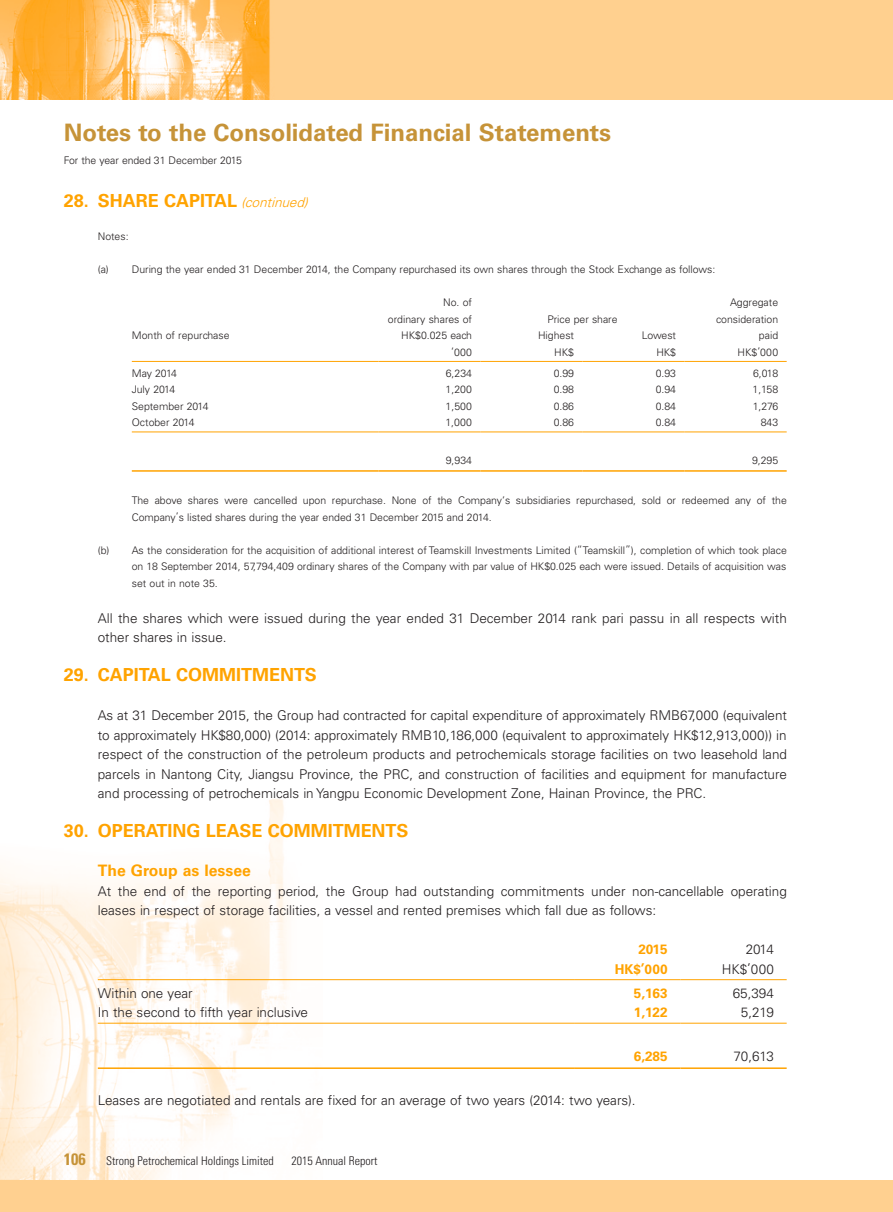
<style>
.page{position:relative;width:893px;height:1212px;background:#fff}
.page>*{position:absolute;margin:0;border:0;box-sizing:border-box;transform-origin:0 0}
.t1{font:700 24px "Univers LT Std";color:#c69338}
.Heading_1{font:700 18px "Univers LT Std";color:#ffa300}
.Heading_2{font:700 15.75px "Univers LT Std";letter-spacing:.005em;color:#ffa300}
.Body_Text{font:300 13.5px/19.5px "Univers LT Std";color:#231f20}
.Body_Text-2{font:700 13.5px "Univers LT Std";color:#ffa300}
.t2{font:300 condensed 12px "Univers LT Std";letter-spacing:-.005em;color:#231f20}
.Notes{font:300 10.5px/16.5px "Univers LT Std";color:#231f20}
.s1{font-weight:300;font-style:italic;font-size:13.5px}
.s2{font-weight:700;font-size:16.5px;color:#c69338}
</style>
<div class="page">
<img style="left:0;top:799px;width:323px;height:381px">
<img style="left:0;top:0;width:893px;height:100px">
<div style="left:0;top:1180px;width:893px;height:32px;background:#ffd090"></div>
<hr style="left:132px;top:361px;width:246px;height:1px;background:#ffa300">
<hr style="left:378px;top:361px;width:102px;height:1px;background:#ffa300">
<hr style="left:480px;top:361px;width:103px;height:1px;background:#ffa300">
<hr style="left:583px;top:361px;width:102px;height:1px;background:#ffa300">
<hr style="left:685px;top:361px;width:102px;height:1px;background:#ffa300">
<hr style="left:132px;top:431px;width:246px;height:1px;background:#ffa300">
<hr style="left:378px;top:431px;width:102px;height:1px;background:#ffa300">
<hr style="left:480px;top:431px;width:103px;height:1px;background:#ffa300">
<hr style="left:583px;top:431px;width:102px;height:1px;background:#ffa300">
<hr style="left:685px;top:431px;width:102px;height:1px;background:#ffa300">
<hr style="left:132px;top:470px;width:246px;height:2px;background:#ffa300">
<hr style="left:378px;top:470px;width:102px;height:2px;background:#ffa300">
<hr style="left:480px;top:470px;width:103px;height:2px;background:#ffa300">
<hr style="left:583px;top:470px;width:102px;height:2px;background:#ffa300">
<hr style="left:685px;top:470px;width:102px;height:2px;background:#ffa300">
<hr style="left:98px;top:979px;width:476px;height:1px;background:#ffa300">
<hr style="left:574px;top:979px;width:106px;height:1px;background:#ffa300">
<hr style="left:680px;top:979px;width:107px;height:1px;background:#ffa300">
<hr style="left:98px;top:1023px;width:476px;height:1px;background:#ffa300">
<hr style="left:574px;top:1023px;width:106px;height:1px;background:#ffa300">
<hr style="left:680px;top:1023px;width:107px;height:1px;background:#ffa300">
<hr style="left:98px;top:1067px;width:476px;height:2px;background:#ffa300">
<hr style="left:574px;top:1067px;width:106px;height:2px;background:#ffa300">
<hr style="left:680px;top:1067px;width:107px;height:2px;background:#ffa300">
<h1 class="t1" style="left:64px;top:118px;width:549px">Notes to the Consolidated Financial Statements</h1>
<p class="Notes" style="left:64px;top:152px;width:180px">For the year ended 31 December 2015</p>
<p class="Heading_1" style="left:64px;top:191px;width:250px">28. SHARE CAPITAL <span class="s1">(continued)</span></p>
<p class="Notes" style="left:98px;top:228px;width:32px">Notes:</p>
<p class="Notes" style="left:98px;top:261px;width:619px">(a) During the year ended 31 December 2014, the Company repurchased its own shares through the Stock Exchange as follows:</p>
<p class="Notes" style="left:443px;top:294px;width:30px">No. of</p>
<p class="Notes" style="left:388px;top:311px;width:86px">ordinary shares of</p>
<p class="Notes" style="left:401px;top:327px;width:72px">HK$0.025 each</p>
<p class="Notes" style="left:730px;top:294px;width:50px">Aggregate</p>
<p class="Notes" style="left:716px;top:311px;width:64px">consideration</p>
<p class="Notes" style="left:547px;top:311px;width:72px">Price per share</p>
<p class="Notes" style="left:132px;top:327px;width:99px">Month of repurchase</p>
<p class="Notes" style="left:538px;top:327px;width:38px">Highest</p>
<p class="Notes" style="left:642px;top:327px;width:36px">Lowest</p>
<p class="Notes" style="left:759px;top:327px;width:21px">paid</p>
<p class="Notes" style="left:451px;top:344px;width:22px">‘000</p>
<p class="Notes" style="left:554px;top:344px;width:21px">HK$</p>
<p class="Notes" style="left:656px;top:344px;width:21px">HK$</p>
<p class="Notes" style="left:738px;top:344px;width:42px">HK$’000</p>
<p class="Notes" style="left:132px;top:365px;width:47px">May 2014</p>
<p class="Notes" style="left:446px;top:365px;width:28px">6,234</p>
<p class="Notes" style="left:554px;top:365px;width:22px">0.99</p>
<p class="Notes" style="left:656px;top:365px;width:22px">0.93</p>
<p class="Notes" style="left:753px;top:365px;width:27px">6,018</p>
<p class="Notes" style="left:132px;top:381px;width:45px">July 2014</p>
<p class="Notes" style="left:446px;top:381px;width:28px">1,200</p>
<p class="Notes" style="left:554px;top:381px;width:22px">0.98</p>
<p class="Notes" style="left:656px;top:381px;width:22px">0.94</p>
<p class="Notes" style="left:752px;top:381px;width:27px">1,158</p>
<p class="Notes" style="left:132px;top:398px;width:78px">September 2014</p>
<p class="Notes" style="left:446px;top:398px;width:28px">1,500</p>
<p class="Notes" style="left:554px;top:398px;width:22px">0.86</p>
<p class="Notes" style="left:656px;top:398px;width:22px">0.84</p>
<p class="Notes" style="left:753px;top:398px;width:27px">1,276</p>
<p class="Notes" style="left:132px;top:414px;width:64px">October 2014</p>
<p class="Notes" style="left:445px;top:414px;width:28px">1,000</p>
<p class="Notes" style="left:554px;top:414px;width:22px">0.86</p>
<p class="Notes" style="left:656px;top:414px;width:22px">0.84</p>
<p class="Notes" style="left:761px;top:414px;width:19px">843</p>
<p class="Notes" style="left:446px;top:452px;width:28px">9,934</p>
<p class="Notes" style="left:752px;top:452px;width:28px">9,295</p>
<p class="Notes" style="left:132px;top:492px;width:657px">The above shares were cancelled upon repurchase. None of the Company’s subsidiaries repurchased, sold or redeemed any of the<br>Company’s listed shares during the year ended 31 December 2015 and 2014.</p>
<p class="Notes" style="left:132px;top:542px;width:657px;text-align:justify;text-indent:-34px">(b) As the consideration for the acquisition of additional interest of Teamskill Investments Limited (“Teamskill”), completion of which took place on 18 September 2014, 57,794,409 ordinary shares of the Company with par value of HK$0.025 each were issued. Details of acquisition was set out in note 35.</p>
<p class="Body_Text" style="left:98px;top:608px;width:690px">All the shares which were issued during the year ended 31 December 2014 rank pari passu in all respects with other shares in issue.</p>
<p class="Heading_1" style="left:64px;top:664px;width:255px">29. CAPITAL COMMITMENTS</p>
<p class="Body_Text" style="left:98px;top:706px;width:691px;text-align:justify">As at 31 December 2015, the Group had contracted for capital expenditure of approximately RMB67,000 (equivalent to approximately HK$80,000) (2014: approximately RMB10,186,000 (equivalent to approximately HK$12,913,000)) in respect of the construction of the petroleum products and petrochemicals storage facilities on two leasehold land parcels in Nantong City, Jiangsu Province, the PRC, and construction of facilities and equipment for manufacture and processing of petrochemicals in Yangpu Economic Development Zone, Hainan Province, the PRC.</p>
<p class="Heading_1" style="left:64px;top:820px;width:346px">30. OPERATING LEASE COMMITMENTS</p>
<p class="Heading_2" style="left:98px;top:861px;width:155px">The Group as lessee</p>
<p class="Body_Text" style="left:98px;top:881px;width:690px">At the end of the reporting period, the Group had outstanding commitments under non-cancellable operating leases in respect of storage facilities, a vessel and rented premises which fall due as follows:</p>
<p class="Body_Text-2" style="left:638px;top:942px;width:31px">2015</p>
<p class="Body_Text" style="left:746px;top:940px;width:30px">2014</p>
<p class="Body_Text-2" style="left:615px;top:961px;width:54px">HK$’000</p>
<p class="Body_Text" style="left:722px;top:959px;width:54px">HK$’000</p>
<p class="Body_Text" style="left:98px;top:983px;width:96px">Within one year</p>
<p class="Body_Text-2" style="left:634px;top:985px;width:35px">5,163</p>
<p class="Body_Text" style="left:733px;top:983px;width:43px">65,394</p>
<p class="Body_Text" style="left:98px;top:1003px;width:212px">In the second to fifth year inclusive</p>
<p class="Body_Text-2" style="left:634px;top:1005px;width:35px">1,122</p>
<p class="Body_Text" style="left:741px;top:1003px;width:34px">5,219</p>
<p class="Body_Text-2" style="left:634px;top:1048px;width:35px">6,285</p>
<p class="Body_Text" style="left:733px;top:1046px;width:42px">70,613</p>
<p class="Body_Text" style="left:98px;top:1090px;width:539px">Leases are negotiated and rentals are fixed for an average of two years (2014: two years).</p>
<p class="t2" style="left:64px;top:1153px;width:211px"><span class="s2">106</span> Strong Petrochemical Holdings Limited</p>
<p class="t2" style="left:292px;top:1153px;width:87px">2015 Annual Report</p>
</div>
